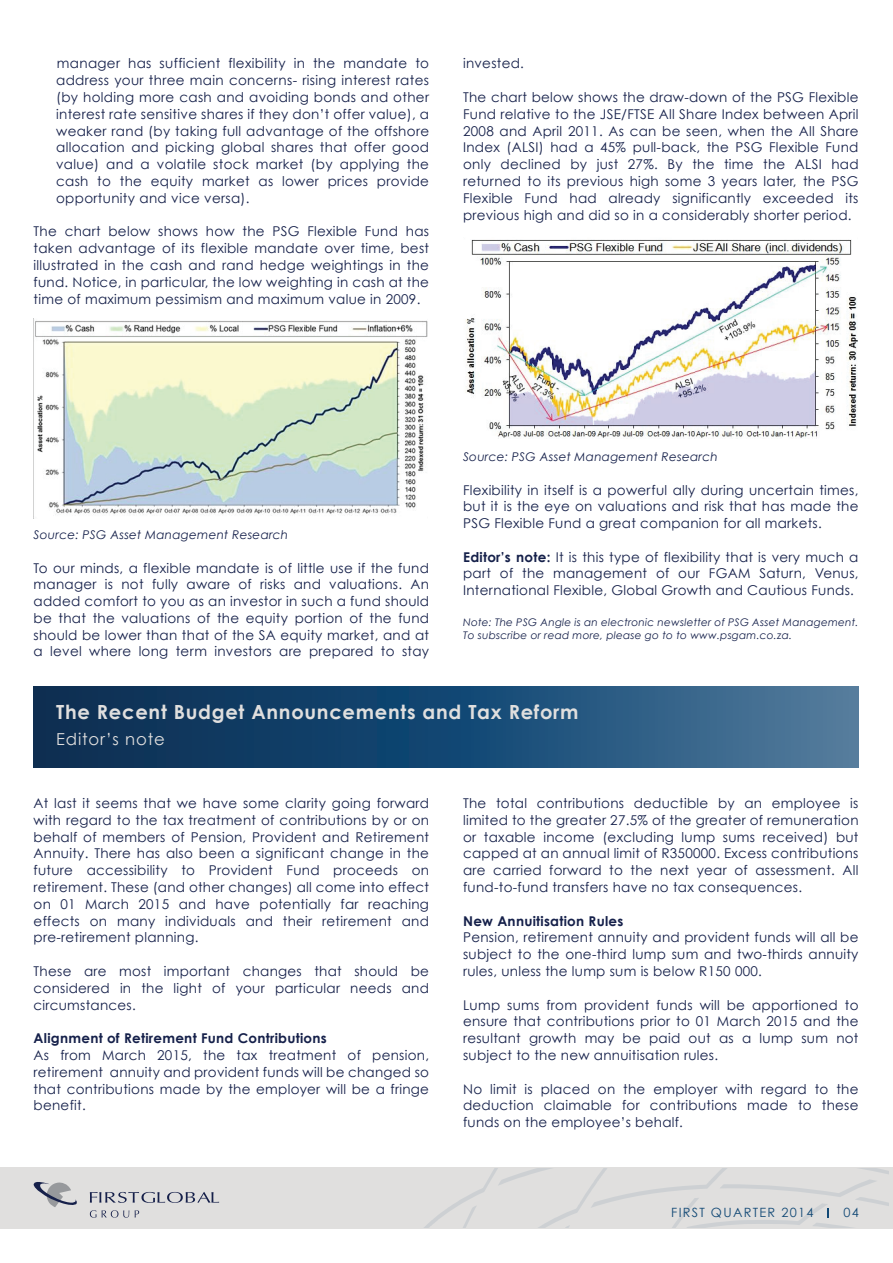
<style>
.page{position:relative;width:893px;height:1263px;background:#fff}
.page>*{position:absolute;margin:0;border:0;box-sizing:border-box;transform-origin:0 0}
.t1{font:700 19.5px "Century Gothic";letter-spacing:.035em;color:#e0dfde}
.t2{font:16.5px "Century Gothic";letter-spacing:.05em;color:#e0dfde}
.t3{font:13.5px/16.8px "Century Gothic";letter-spacing:.02em;color:#15204a;text-align:justify}
.t4{font:700 13.5px "Century Gothic";letter-spacing:.02em;color:#15204a}
.t5{font:12.75px "Century Gothic";letter-spacing:.1em;color:#114875}
.t6{font:italic 12px "Century Gothic";letter-spacing:.02em;color:#15204a}
.t7{font:italic 10.5px/13.5px "Century Gothic";letter-spacing:.02em;color:#15204a}
.s1{font-weight:700}
</style>
<div class="page">
<div style="left:0;top:1167px;width:893px;height:61px;background:#e0dfde"></div>
<svg style="left:90px;top:1192px;width:129px;height:11px"></svg>
<svg style="left:90px;top:1210px;width:6px;height:7px"></svg>
<svg style="left:102px;top:1210px;width:27px;height:7px"></svg>
<svg style="left:135px;top:1210px;width:4px;height:7px"></svg>
<svg style="left:33px;top:1182px;width:44px;height:25px"></svg>
<svg style="left:424px;top:1168px;width:465px;height:60px"></svg>
<svg style="left:33px;top:687px;width:825px;height:80px;background:#204d74"></svg>
<img style="left:35px;top:320px;width:392px;height:196px">
<img style="left:465px;top:239px;width:392px;height:200px">
<p class="t3" style="left:56px;top:55px;width:374px">manager has sufficient flexibility in the mandate to address your three main concerns- rising interest rates (by holding more cash and avoiding bonds and other interest rate sensitive shares if they don’t offer value), a weaker rand (by taking full advantage of the offshore allocation and picking global shares that offer good value) and a volatile stock market (by applying the cash to the equity market as lower prices provide opportunity and vice versa).</p>
<p class="t3" style="left:34px;top:223px;width:397px">The chart below shows how the PSG Flexible Fund has taken advantage of its flexible mandate over time, best illustrated in the cash and rand hedge weightings in the fund. Notice, in particular, the low weighting in cash at the time of maximum pessimism and maximum value in 2009.</p>
<p class="t3" style="left:463px;top:55px;width:62px">invested.</p>
<p class="t3" style="left:463px;top:89px;width:397px">The chart below shows the draw-down of the PSG Flexible Fund relative to the JSE/FTSE All Share Index between April 2008 and April 2011. As can be seen, when the All Share Index (ALSI) had a 45% pull-back, the PSG Flexible Fund only declined by just 27%. By the time the ALSI had returned to its previous high some 3 years later, the PSG Flexible Fund had already significantly exceeded its previous high and did so in a considerably shorter period.</p>
<p class="t6" style="left:34px;top:527px;width:256px">Source: PSG Asset Management Research</p>
<p class="t3" style="left:34px;top:559px;width:397px">To our minds, a flexible mandate is of little use if the fund manager is not fully aware of risks and valuations. An added comfort to you as an investor in such a fund should be that the valuations of the equity portion of the fund should be lower than that of the SA equity market, and at a level where long term investors are prepared to stay</p>
<p class="t6" style="left:463px;top:449px;width:256px">Source: PSG Asset Management Research</p>
<p class="t3" style="left:463px;top:481px;width:397px">Flexibility in itself is a powerful ally during uncertain times, but it is the eye on valuations and risk that has made the PSG Flexible Fund a great companion for all markets.</p>
<p class="t3" style="left:463px;top:548px;width:397px"><span class="s1">Editor’s note:</span> It is this type of flexibility that is very much a part of the management of our FGAM Saturn, Venus, International Flexible, Global Growth and Cautious Funds.</p>
<p class="t7" style="left:463px;top:615px;width:397px">Note: The PSG Angle is an electronic newsletter of PSG Asset Management.<br>To subscribe or read more, please go to to www.psgam.co.za.</p>
<h1 class="t1" style="left:56px;top:700px;width:524px">The Recent Budget Announcements and Tax Reform</h1>
<p class="t2" style="left:56px;top:728px;width:110px">Editor’s note</p>
<p class="t3" style="left:34px;top:794px;width:397px">At last it seems that we have some clarity going forward with regard to the tax treatment of contributions by or on behalf of members of Pension, Provident and Retirement Annuity. There has also been a significant change in the future accessibility to Provident Fund proceeds on retirement. These (and other changes) all come into effect on 01 March 2015 and have potentially far reaching effects on many individuals and their retirement and pre-retirement planning.</p>
<p class="t3" style="left:34px;top:962px;width:397px">These are most important changes that should be considered in the light of your particular needs and circumstances.</p>
<p class="t4" style="left:34px;top:1030px;width:295px">Alignment of Retirement Fund Contributions</p>
<p class="t3" style="left:34px;top:1046px;width:397px">As from March 2015, the tax treatment of pension, retirement annuity and provident funds will be changed so that contributions made by the employer will be a fringe benefit.</p>
<p class="t3" style="left:463px;top:794px;width:397px">The total contributions deductible by an employee is limited to the greater 27.5% of the greater of remuneration or taxable income (excluding lump sums received) but capped at an annual limit of R350000. Excess contributions are carried forward to the next year of assessment. All fund-to-fund transfers have no tax consequences.</p>
<p class="t4" style="left:463px;top:912px;width:162px">New Annuitisation Rules</p>
<p class="t3" style="left:463px;top:929px;width:397px">Pension, retirement annuity and provident funds will all be subject to the one-third lump sum and two-thirds annuity rules, unless the lump sum is below R150 000.</p>
<p class="t3" style="left:463px;top:996px;width:397px">Lump sums from provident funds will be apportioned to ensure that contributions prior to 01 March 2015 and the resultant growth may be paid out as a lump sum not subject to the new annuitisation rules.</p>
<p class="t3" style="left:463px;top:1080px;width:397px">No limit is placed on the employer with regard to the deduction claimable for contributions made to these funds on the employee’s behalf.</p>
<p class="t5" style="left:671px;top:1205px;width:144px">FIRST QUARTER 2014</p>
<p class="t5" style="left:844px;top:1205px;width:17px">04</p>
</div>
